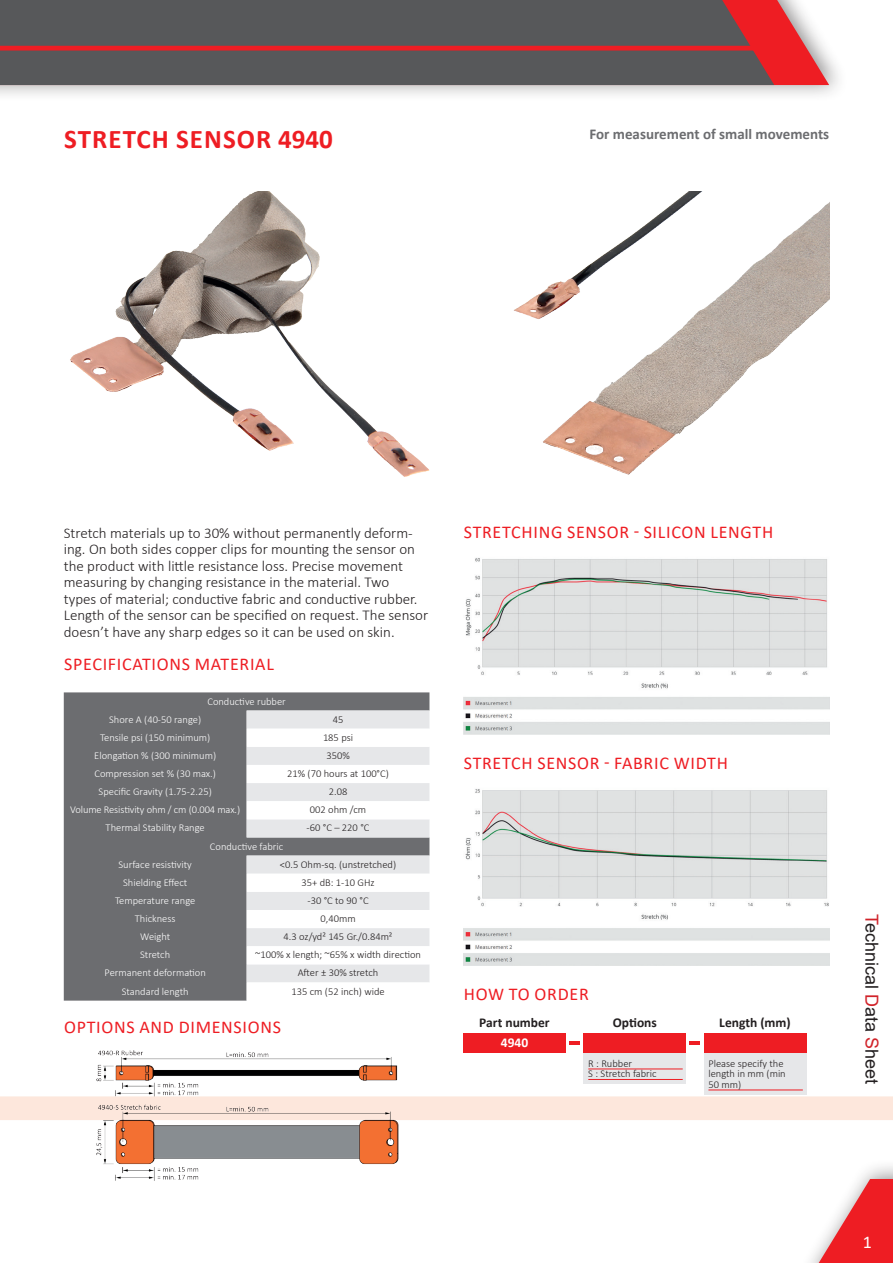
<style>
.page{position:relative;width:893px;height:1263px;background:#fff}
.page>*{position:absolute;margin:0;border:0;box-sizing:border-box;transform-origin:0 0}
.kop_18pt{font:700 27px "Calibri";letter-spacing:.04em;color:#ee1d23}
.kop_12pt{font:18px "Calibri";letter-spacing:.04em;color:#ee1d23}
.t1{font:18px "Arial";color:#231f20}
.t2{font:18px "Calibri";color:#fff}
.platte_tekst_product{font:300 15px/16.5px "Calibri";color:#231f20}
.platte_tekst_10pt_70{font:700 15px "Calibri";color:#6c6d70}
.HTOheader{font:700 13.5px "Calibri";color:#231f20}
.HTOheader-2{font:700 13.5px "Calibri";color:#fff}
.table_tekst_7p_wit{font:300 10.5px "Calibri";color:#fff}
.table_tekst_7pt{font:300 10.5px "Calibri";color:#231f20}
.HTOtekst{font:300 10.5px/10.5px "Calibri";color:#231f20}
.s1{color:#d1232a}
</style>
<div class="page">
<svg style="left:0;top:871px;width:893px;height:392px"></svg>
<div style="left:0;top:0;width:849px;height:102px;background:#231f20;opacity:.5"></div>
<svg style="left:774px;top:0;width:55px;height:85px;fill:#ee1d23"></svg>
<svg style="left:0;top:0;width:774px;height:85px;background:#aa373b"></svg>
<svg style="left:0;top:0;width:756px;height:84px;background:#615356"></svg>
<img style="left:70px;top:191px;width:360px;height:286px">
<img style="left:514px;top:191px;width:315px;height:284px">
<div style="left:64px;top:692px;width:365px;height:308px;background:#6c6d70"></div>
<svg style="left:247px;top:710px;width:182px;height:19px;background:#e4e5e7"></svg>
<svg style="left:247px;top:729px;width:182px;height:271px;fill:#e6e7e9"></svg>
<img style="left:93px;top:1049px;width:308px;height:132px">
<img style="left:463px;top:558px;width:367px;height:176px">
<img style="left:463px;top:789px;width:367px;height:176px">
<div style="left:463px;top:1033px;width:103px;height:20px;background:#ee1d23"></div>
<div style="left:584px;top:1033px;width:102px;height:20px;background:#ee1d23"></div>
<div style="left:704px;top:1033px;width:102px;height:20px;background:#ee1d23"></div>
<hr style="left:569px;top:1041px;width:11px;height:4px;background:#ee1d23">
<hr style="left:689px;top:1041px;width:11px;height:4px;background:#ee1d23">
<div style="left:704px;top:1053px;width:102px;height:41px;background:#e6e7e9"></div>
<div style="left:584px;top:1053px;width:102px;height:31px;background:#e6e7e9"></div>
<hr style="left:708px;top:1090px;width:95px;height:1px;background:#ee1d23">
<hr style="left:588px;top:1069px;width:95px;height:1px;background:#ee1d23">
<hr style="left:588px;top:1079px;width:95px;height:1px;background:#ee1d23">
<p class="kop_18pt" style="left:64px;top:120px;width:270px">STRETCH SENSOR 4940</p>
<p class="platte_tekst_10pt_70" style="left:589px;top:123px;width:241px">For measurement of small movements</p>
<p class="platte_tekst_product" style="left:64px;top:524px;width:366px">Stretch materials up to 30% without permanently deform&shy;ing. On both sides copper clips for mounting the sensor on the product with little resistance loss. Precise movement measuring by changing resistance in the material. Two<br>types of material; conductive fabric and conductive rubber.<br>Length of the sensor can be specified on request. The sensor doesn’t have any sharp edges so it can be used on skin.</p>
<p class="kop_12pt" style="left:64px;top:651px;width:211px">SPECIFICATIONS MATERIAL</p>
<p class="table_tekst_7p_wit" style="left:207px;top:694px;width:80px">Conductive rubber</p>
<p class="table_tekst_7p_wit" style="left:109px;top:713px;width:93px">Shore A (40-50 range)</p>
<p class="table_tekst_7pt" style="left:333px;top:713px;width:12px">45</p>
<p class="table_tekst_7p_wit" style="left:100px;top:731px;width:112px">Tensile psi (150 minimum)</p>
<p class="table_tekst_7pt" style="left:323px;top:731px;width:32px">185 psi</p>
<p class="table_tekst_7p_wit" style="left:94px;top:749px;width:123px">Elongation % (300 minimum)</p>
<p class="table_tekst_7pt" style="left:326px;top:749px;width:25px">350%</p>
<p class="table_tekst_7p_wit" style="left:94px;top:767px;width:123px">Compression set % (30 max.)</p>
<p class="table_tekst_7pt" style="left:287px;top:767px;width:103px">21% (70 hours at 100°C)</p>
<p class="table_tekst_7p_wit" style="left:99px;top:785px;width:115px">Specific Gravity (1.75-2.25)</p>
<p class="table_tekst_7pt" style="left:329px;top:785px;width:20px">2.08</p>
<p class="table_tekst_7p_wit" style="left:70px;top:803px;width:172px">Volume Resistivity ohm / cm (0.004 max.)</p>
<p class="table_tekst_7pt" style="left:310px;top:803px;width:58px">002 ohm /cm</p>
<p class="table_tekst_7p_wit" style="left:106px;top:821px;width:101px">Thermal Stability Range</p>
<p class="table_tekst_7pt" style="left:307px;top:821px;width:64px">-60 °C – 220 °C</p>
<p class="table_tekst_7p_wit" style="left:210px;top:839px;width:75px">Conductive fabric</p>
<p class="table_tekst_7p_wit" style="left:119px;top:858px;width:75px">Surface resistivity</p>
<p class="table_tekst_7pt" style="left:280px;top:858px;width:118px">&lt;0.5 Ohm-sq. (unstretched)</p>
<p class="table_tekst_7p_wit" style="left:123px;top:876px;width:66px">Shielding Effect</p>
<p class="table_tekst_7pt" style="left:301px;top:876px;width:75px">35+ dB: 1-10 GHz</p>
<p class="table_tekst_7p_wit" style="left:115px;top:894px;width:82px">Temperature range</p>
<p class="table_tekst_7pt" style="left:307px;top:894px;width:63px">-30 °C to 90 °C</p>
<p class="table_tekst_7p_wit" style="left:135px;top:912px;width:42px">Thickness</p>
<p class="table_tekst_7pt" style="left:320px;top:912px;width:37px">0,40mm</p>
<p class="table_tekst_7p_wit" style="left:140px;top:930px;width:32px">Weight</p>
<p class="table_tekst_7pt" style="left:284px;top:930px;width:110px">4.3 oz/yd² 145 Gr./0.84m²</p>
<p class="table_tekst_7p_wit" style="left:140px;top:948px;width:32px">Stretch</p>
<p class="table_tekst_7pt" style="left:255px;top:948px;width:167px">~100% x length; ~65% x width direction</p>
<p class="table_tekst_7p_wit" style="left:105px;top:966px;width:103px">Permanent deformation</p>
<p class="table_tekst_7pt" style="left:298px;top:966px;width:82px">After ± 30% stretch</p>
<p class="table_tekst_7p_wit" style="left:122px;top:985px;width:68px">Standard length</p>
<p class="table_tekst_7pt" style="left:291px;top:985px;width:95px">135 cm (52 inch) wide</p>
<p class="kop_12pt" style="left:64px;top:1014px;width:218px">OPTIONS AND DIMENSIONS</p>
<p class="kop_12pt" style="left:464px;top:519px;width:311px">STRETCHING SENSOR - SILICON LENGTH</p>
<p class="kop_12pt" style="left:464px;top:750px;width:266px">STRETCH SENSOR - FABRIC WIDTH</p>
<p class="kop_12pt" style="left:464px;top:981px;width:126px">HOW TO ORDER</p>
<p class="HTOheader" style="left:479px;top:1012px;width:72px">Part number</p>
<p class="HTOheader" style="left:613px;top:1012px;width:46px">Options</p>
<p class="HTOheader" style="left:719px;top:1012px;width:73px">Length (mm)</p>
<p class="HTOtekst" style="left:708px;top:1058px;width:79px">Please specify the length in mm (min<br>50 mm)</p>
<p class="HTOheader-2" style="left:501px;top:1032px;width:29px">4940</p>
<p class="HTOtekst" style="left:588px;top:1058px;width:45px">R : Rubber</p>
<p class="HTOtekst" style="left:588px;top:1068px;width:70px">S : Stretch fabric</p>
<p class="t1" style="left:884px;top:914px;width:172px;rotate:90deg"><span class="s1">T</span>echnical <span class="s1">D</span>ata <span class="s1">S</span>heet</p>
<p class="t2" style="left:863px;top:1229px;width:11px">1</p>
</div>
